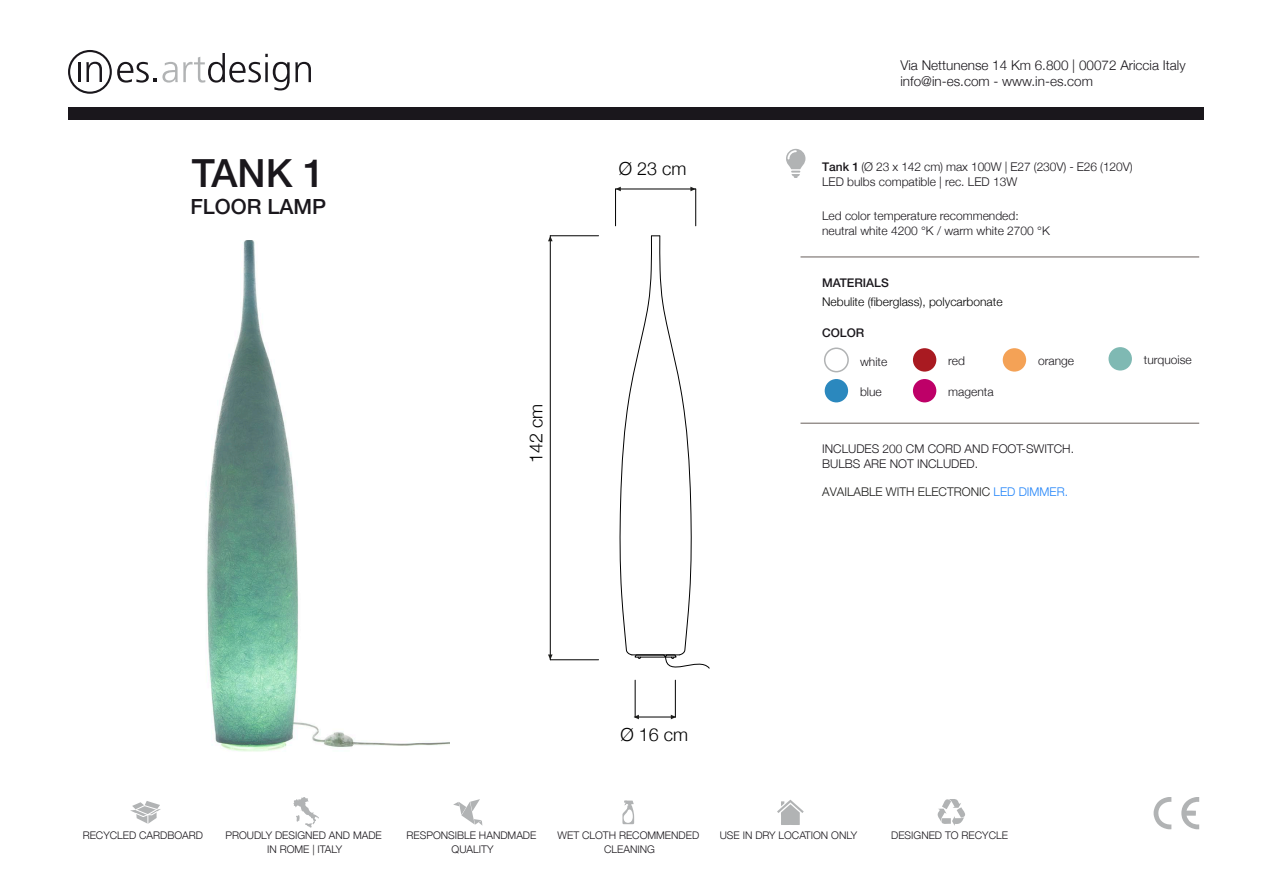
<style>
.page{position:relative;width:1263px;height:893px;background:#fff}
.page>*{position:absolute;margin:0;border:0;box-sizing:border-box;transform-origin:0 0}
.t1{font:500 39px "Helvetica Neue LT Std";color:#1a171c}
.t2{font:500 21px "Helvetica Neue LT Std";color:#1a171c}
.t3{font:300 18px "Helvetica Neue";color:#000}
.t4{font:300 13.5px/16.2px "Helvetica Neue";color:#1a171c}
.t5{font:300 12px/15px "Helvetica Neue";color:#1a171c}
.t6{font:300 12px "Helvetica Neue";color:#000}
.t7{font:300 12px "Helvetica Neue";color:#1d1d1b}
.t8{font:500 12px "Helvetica Neue LT Std";color:#1a171c}
.t9{font:300 10.5px/13.5px "Helvetica Neue";color:#1a171c;text-align:center}
.s1{font-family:"Helvetica Neue LT Std";font-weight:500;color:#1a171b}
.s2{color:#2184f9}
</style>
<div class="page">
<div style="left:68px;top:107px;width:1135px;height:13px;background:#1a171c"></div>
<svg style="left:117px;top:53px;width:194px;height:38px"></svg>
<hr style="left:78px;top:62px;width:2px;height:20px;background:#1a171c">
<svg style="left:86px;top:62px;width:16px;height:20px"></svg>
<div style="left:68px;top:50px;width:44px;height:44px;border:2px solid #1a171c;border-radius:50%"></div>
<svg style="left:130px;top:801px;width:31px;height:23px"></svg>
<svg style="left:1181px;top:797px;width:18px;height:32px"></svg>
<svg style="left:1153px;top:797px;width:18px;height:32px"></svg>
<svg style="left:293px;top:797px;width:26px;height:31px"></svg>
<svg style="left:453px;top:799px;width:29px;height:26px"></svg>
<svg style="left:622px;top:801px;width:12px;height:23px"></svg>
<svg style="left:777px;top:800px;width:27px;height:25px"></svg>
<svg style="left:937px;top:799px;width:28px;height:27px"></svg>
<img style="left:207px;top:240px;width:243px;height:512px">
<svg style="left:786px;top:149px;width:19px;height:29px"></svg>
<hr style="left:800px;top:257px;width:399px;height:1px;background:#685f5b">
<hr style="left:800px;top:423px;width:399px;height:1px;background:#685f5b">
<div style="left:824px;top:347px;width:25px;height:25px;border:2px solid #b1b3b4;border-radius:50%"></div>
<div style="left:913px;top:348px;width:23px;height:24px;background:#a91a21;border-radius:50%"></div>
<div style="left:1003px;top:348px;width:23px;height:24px;background:#f4a256;border-radius:50%"></div>
<div style="left:1108px;top:347px;width:24px;height:24px;background:#7fb9b3;border-radius:50%"></div>
<div style="left:825px;top:379px;width:23px;height:23px;background:#2b88be;border-radius:50%"></div>
<div style="left:913px;top:379px;width:23px;height:23px;background:#be0068;border-radius:50%"></div>
<hr style="left:550px;top:235px;width:48px;height:1px;background:#000">
<hr style="left:550px;top:659px;width:48px;height:1px;background:#000">
<hr style="left:550px;top:236px;width:1px;height:424px;background:#000">
<hr style="left:615px;top:189px;width:81px;height:1px;background:#000">
<hr style="left:615px;top:189px;width:1px;height:37px;background:#000">
<hr style="left:695px;top:189px;width:1px;height:37px;background:#000">
<svg style="left:548px;top:236px;width:5px;height:5px"></svg>
<svg style="left:548px;top:654px;width:5px;height:6px"></svg>
<svg style="left:615px;top:187px;width:6px;height:4px"></svg>
<svg style="left:690px;top:187px;width:6px;height:4px"></svg>
<svg style="left:619px;top:235px;width:91px;height:445px"></svg>
<hr style="left:635px;top:717px;width:40px;height:1px;background:#000">
<hr style="left:675px;top:680px;width:1px;height:37px;background:#000">
<hr style="left:635px;top:680px;width:1px;height:37px;background:#000">
<svg style="left:671px;top:715px;width:5px;height:4px"></svg>
<svg style="left:634px;top:715px;width:5px;height:4px"></svg>
<h1 class="t1" style="left:192px;top:150px;width:134px">TANK 1</h1>
<h2 class="t2" style="left:190px;top:194px;width:137px">FLOOR LAMP</h2>
<h3 class="t3" style="left:619px;top:158px;width:69px">Ø 23 cm</h3>
<h3 class="t3" style="left:525px;top:463px;width:61px;rotate:-90deg">142 cm</h3>
<h3 class="t3" style="left:621px;top:724px;width:69px">Ø 16 cm</h3>
<p class="t4" style="left:900px;top:56px;width:287px">Via Nettunense 14 Km 6.800 | 00072 Ariccia Italy info@in-es.com - www.in-es.com</p>
<p class="t5" style="left:822px;top:159px;width:312px"><span class="s1">Tank 1</span> (Ø 23 x 142 cm) max 100W | E27 (230V) - E26 (120V)<br>LED bulbs compatible | rec. LED 13W</p>
<p class="t5" style="left:822px;top:208px;width:229px">Led color temperature recommended: neutral white 4200 °K / warm white 2700 °K</p>
<p class="t8" style="left:822px;top:276px;width:68px">MATERIALS</p>
<p class="t6" style="left:822px;top:295px;width:182px">Nebulite (fiberglass), polycarbonate</p>
<p class="t8" style="left:822px;top:326px;width:44px">COLOR</p>
<p class="t5" style="left:860px;top:353px;width:29px">white</p>
<p class="t5" style="left:948px;top:353px;width:18px">red</p>
<p class="t5" style="left:1038px;top:353px;width:38px">orange</p>
<p class="t5" style="left:1144px;top:352px;width:49px">turquoise</p>
<p class="t5" style="left:860px;top:384px;width:23px">blue</p>
<p class="t5" style="left:948px;top:384px;width:47px">magenta</p>
<p class="t5" style="left:822px;top:441px;width:253px">INCLUDES 200 CM CORD AND FOOT-SWITCH.<br>BULBS ARE NOT INCLUDED.</p>
<p class="t7" style="left:822px;top:485px;width:247px">AVAILABLE WITH ELECTRONIC <span class="s2">LED DIMMER.</span></p>
<p class="t9" style="left:83px;top:828px;width:122px">RECYCLED CARDBOARD</p>
<p class="t9" style="left:225px;top:828px;width:158px">PROUDLY DESIGNED AND MADE<br>IN ROME | ITALY</p>
<p class="t9" style="left:407px;top:828px;width:131px">RESPONSIBLE HANDMADE<br>QUALITY</p>
<p class="t9" style="left:558px;top:828px;width:143px">WET CLOTH RECOMMENDED<br>CLEANING</p>
<p class="t9" style="left:720px;top:828px;width:139px">USE IN DRY LOCATION ONLY</p>
<p class="t9" style="left:891px;top:828px;width:118px">DESIGNED TO RECYCLE</p>
</div>
